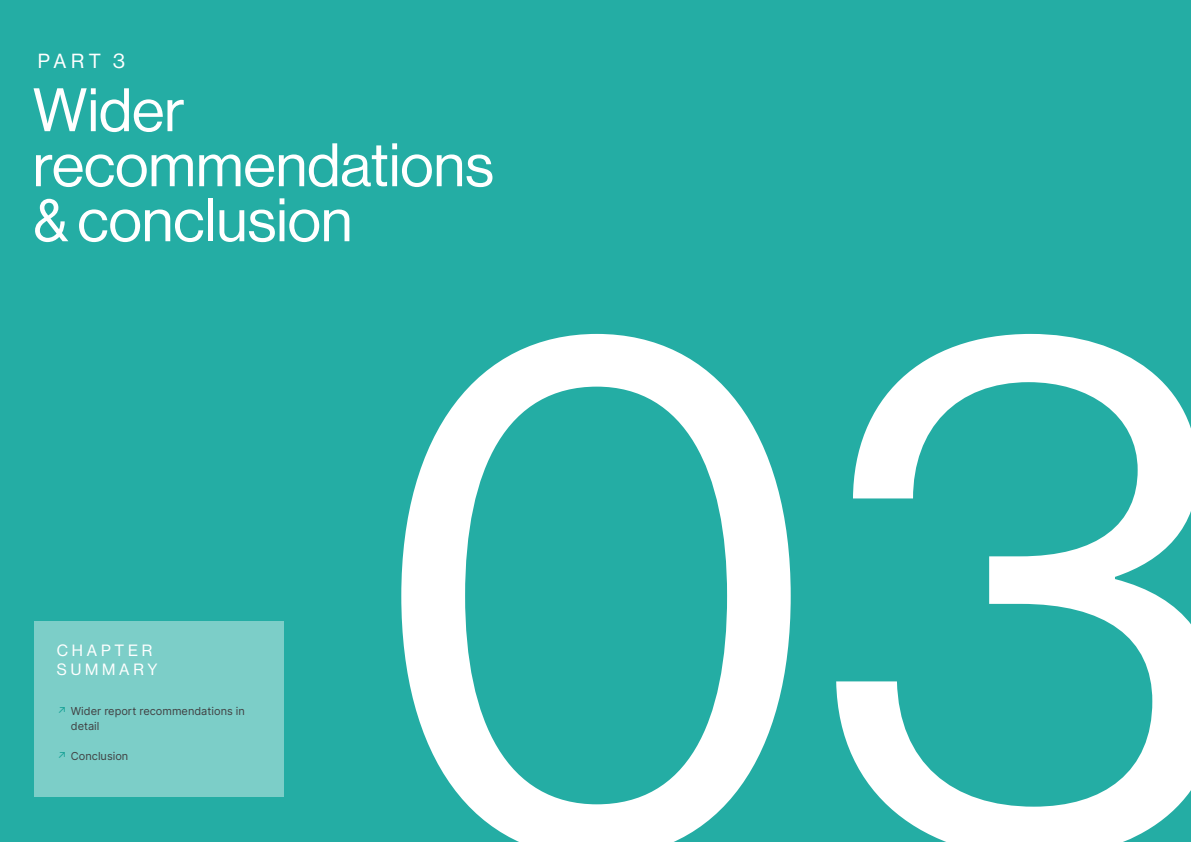
<style>
.page{position:relative;width:1191px;height:842px;background:#24ada4}
.page>*{position:absolute;margin:0;border:0;box-sizing:border-box;transform-origin:0 0}
.t1{font:731.7px "N Haas Grotesk DS Pro 55 Rg";color:#fff}
.t2{font:60px/55px "N Haas Grotesk DS Pro 55 Rg";color:#fff}
.t3{font:20px "N Haas Grotesk DS Pro 55 Rg";color:#fff}
.t4{font:16px/19.2px "N Haas Grotesk DS Pro 55 Rg";letter-spacing:.235em;color:#fff}
.t5{font:11px/15px "Inter";color:#414042}
.s1{color:#1aa297}
</style>
<div class="page">
<div style="left:34px;top:621px;width:249px;height:176px;background:#7ccec8"></div>
<h3 class="t3" style="left:38px;top:49px;width:89px">PART 3</h3>
<h2 class="t2" style="left:33px;top:83px;width:462px">Wider recommendations &amp; conclusion</h2>
<h3 class="t4" style="left:57px;top:641px;width:102px">CHAPTER<br>SUMMARY</h3>
<p class="t5" style="left:71px;top:703px;width:176px;text-indent:-14px"><span class="s1">↗</span> Wider report recommendations in detail</p>
<p class="t5" style="left:57px;top:748px;width:73px"><span class="s1">↗</span> Conclusion</p>
<h1 class="t1" style="left:369px;top:177px;width:872px">03</h1>
</div>
